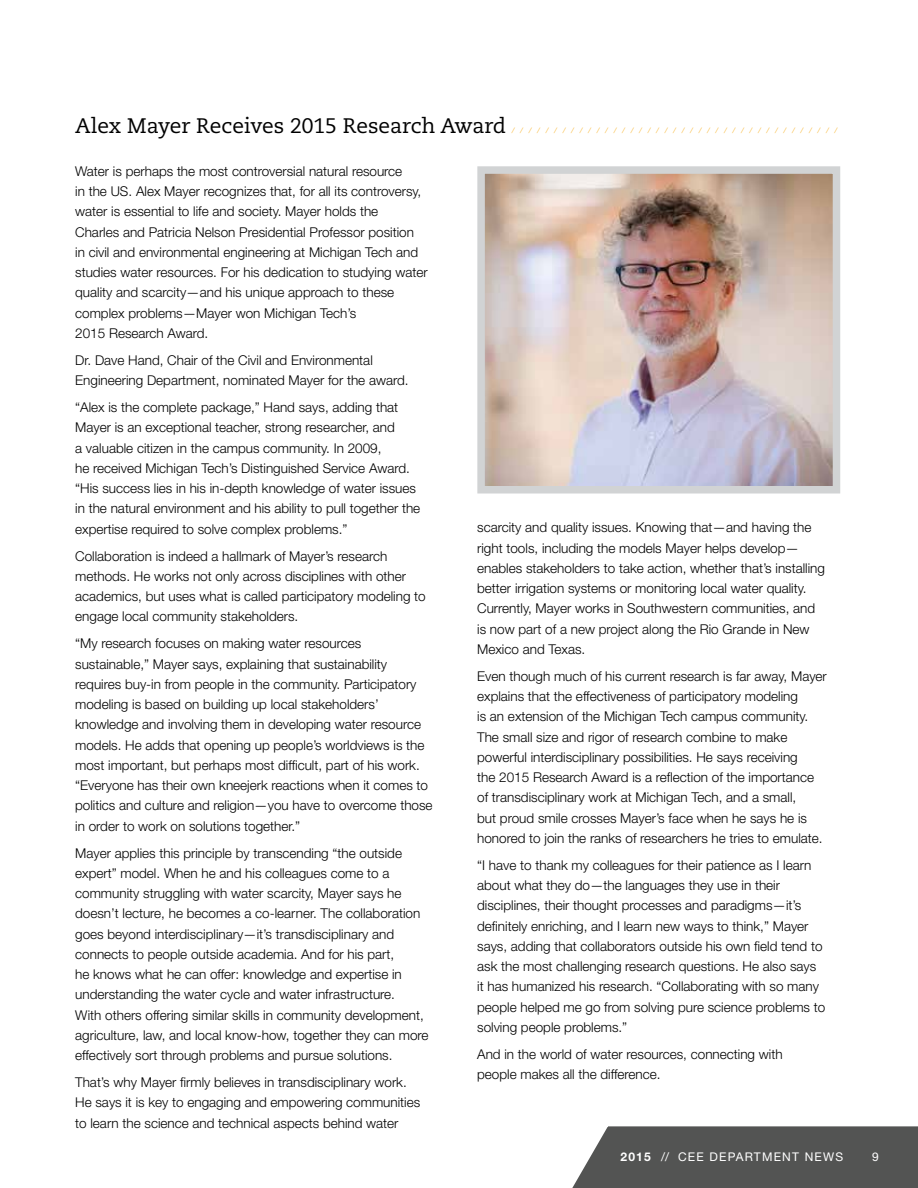
<style>
.page{position:relative;width:918px;height:1188px;background:#fff}
.page>*{position:absolute;margin:0;border:0;box-sizing:border-box;transform-origin:0 0}
.t1{font:21px "Caecilia LT Std";color:#000}
.t2{font:300 13.5px/20.2px "Helvetica Neue LT Std";color:#000}
.t3{font:12px "Helvetica Neue LT Std";letter-spacing:.1em;color:#fff}
.t4{font:italic 300 7.5px "Helvetica Neue LT Std";color:#f8ae1a}
.s1{font-weight:700}
</style>
<div class="page">
<img style="left:477px;top:166px;width:364px;height:328px">
<div style="left:572px;top:1126px;width:346px;height:62px;background:#535453"></div>
<h1 class="t1" style="left:75px;top:114px;width:432px">Alex Mayer Receives 2015 Research Award</h1>
<p class="t4" style="left:512px;top:126px;width:327px">///////////////////////////////////////</p>
<p class="t2" style="left:75px;top:161px;width:354px">Water is perhaps the most controversial natural resource<br>in the US. Alex Mayer recognizes that, for all its controversy, water is essential to life and society. Mayer holds the<br>Charles and Patricia Nelson Presidential Professor position<br>in civil and environmental engineering at Michigan Tech and studies water resources. For his dedication to studying water quality and scarcity—and his unique approach to these complex problems—Mayer won Michigan Tech’s<br>2015 Research Award.</p>
<p class="t2" style="left:75px;top:350px;width:335px">Dr. Dave Hand, Chair of the Civil and Environmental<br>Engineering Department, nominated Mayer for the award.</p>
<p class="t2" style="left:75px;top:397px;width:347px">“Alex is the complete package,” Hand says, adding that Mayer is an exceptional teacher, strong researcher, and<br>a valuable citizen in the campus community. In 2009,<br>he received Michigan Tech’s Distinguished Service Award. “His success lies in his in-depth knowledge of water issues in the natural environment and his ability to pull together the expertise required to solve complex problems.”</p>
<p class="t2" style="left:75px;top:546px;width:352px">Collaboration is indeed a hallmark of Mayer’s research methods. He works not only across disciplines with other academics, but uses what is called participatory modeling to engage local community stakeholders.</p>
<p class="t2" style="left:75px;top:633px;width:359px">“My research focuses on making water resources sustainable,” Mayer says, explaining that sustainability requires buy-in from people in the community. Participatory modeling is based on building up local stakeholders’ knowledge and involving them in developing water resource models. He adds that opening up people’s worldviews is the most important, but perhaps most difficult, part of his work. “Everyone has their own kneejerk reactions when it comes to politics and culture and religion—you have to overcome those in order to work on solutions together.”</p>
<p class="t2" style="left:75px;top:843px;width:355px">Mayer applies this principle by transcending “the outside expert” model. When he and his colleagues come to a community struggling with water scarcity, Mayer says he doesn’t lecture, he becomes a co-learner. The collaboration goes beyond interdisciplinary—it’s transdisciplinary and connects to people outside academia. And for his part,<br>he knows what he can offer: knowledge and expertise in understanding the water cycle and water infrastructure.<br>With others offering similar skills in community development, agriculture, law, and local know-how, together they can more effectively sort through problems and pursue solutions.</p>
<p class="t2" style="left:75px;top:1072px;width:347px">That’s why Mayer firmly believes in transdisciplinary work.<br>He says it is key to engaging and empowering communities to learn the science and technical aspects behind water</p>
<p class="t2" style="left:477px;top:517px;width:349px">scarcity and quality issues. Knowing that—and having the right tools, including the models Mayer helps develop— enables stakeholders to take action, whether that’s installing better irrigation systems or monitoring local water quality.<br>Currently, Mayer works in Southwestern communities, and is now part of a new project along the Rio Grande in New Mexico and Texas.</p>
<p class="t2" style="left:477px;top:666px;width:351px">Even though much of his current research is far away, Mayer explains that the effectiveness of participatory modeling<br>is an extension of the Michigan Tech campus community.<br>The small size and rigor of research combine to make powerful interdisciplinary possibilities. He says receiving<br>the 2015 Research Award is a reflection of the importance of transdisciplinary work at Michigan Tech, and a small,<br>but proud smile crosses Mayer’s face when he says he is honored to join the ranks of researchers he tries to emulate.</p>
<p class="t2" style="left:477px;top:855px;width:350px">“I have to thank my colleagues for their patience as I learn about what they do—the languages they use in their disciplines, their thought processes and paradigms—it’s definitely enriching, and I learn new ways to think,” Mayer says, adding that collaborators outside his own field tend to ask the most challenging research questions. He also says it has humanized his research. “Collaborating with so many people helped me go from solving pure science problems to solving people problems.”</p>
<p class="t2" style="left:477px;top:1044px;width:307px">And in the world of water resources, connecting with people makes all the difference.</p>
<p class="t3" style="left:620px;top:1149px;width:224px"><span class="s1">2015</span> // CEE DEPARTMENT NEWS</p>
<p class="t3" style="left:872px;top:1149px;width:8px">9</p>
</div>
